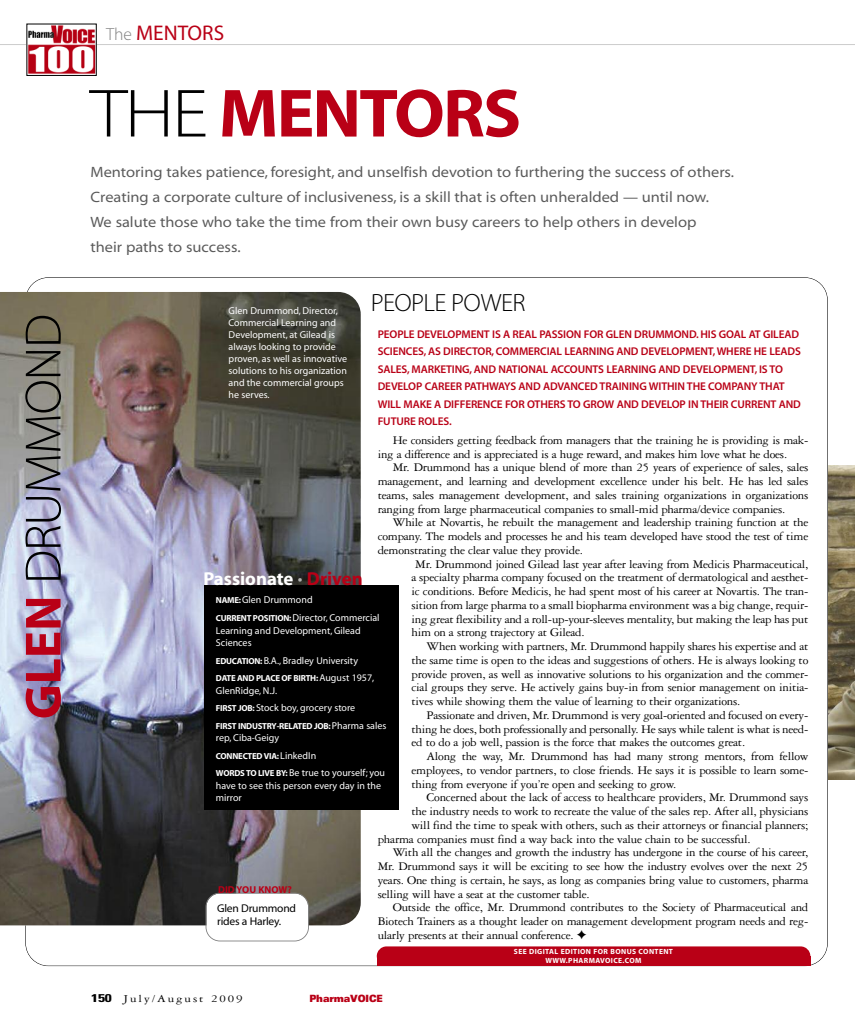
<style>
.page{position:relative;width:855px;height:1035px;background:#fff}
.page>*{position:absolute;margin:0;border:0;box-sizing:border-box;transform-origin:0 0}
.t1{font:68.75px "Myriad MM.700.wt.600.wd";letter-spacing:-.03em;color:#b90016}
.t2{font:51.25px "Myriad MM.215.wt.600.wd";letter-spacing:-.025em;color:#000}
.t3{font:25px "Myriad MM.215.wt.600.wd";letter-spacing:-.025em;color:#000}
.t4{font:21.25px "Myriad MM.400.wt.600.wd";color:#b90016}
.t5{font:18.75px "Myriad MM.700.wt.600.wd";color:#fff}
.t6{font:15px/25px "Myriad MM.215.wt.700.wd";color:#595959}
.t7{font:12.5px/13.8px "Garamond Three";letter-spacing:-.02em;color:#000;text-align:justify}
.t8{font:11.25px/17.5px "Myriad MM.565.wt.600.wd";letter-spacing:-.01em;color:#b90016}
.t9{font:11.25px/13.5px "Myriad MM.400.wt.600.wd";letter-spacing:-.02em;color:#000}
.t10{font:11.25px "Garamond Three";letter-spacing:.15em;color:#000;scale:1.15 1}
.t11{font:10px/12px "Myriad MM.400.wt.600.wd";color:#fff}
.t12{font:10px "Myriad MM.700.wt.600.wd";color:#b90016}
.t13{font:900 expanded 10px "Univers";letter-spacing:-.015em;color:#b90016;scale:.75 1}
.t14{font:8.75px "Myriad MM.700.wt.600.wd";letter-spacing:-.03em;color:#fff}
.t15{font:7.5px/8.6px "Myriad MM.700.wt.600.wd";letter-spacing:.05em;color:#fff;text-align:center}
.s1{font-family:"Myriad MM.700.wt.600.wd";color:#b90016}
.s2{font-family:"Myriad MM.215.wt.600.wd";font-size:17.5px;color:#808080}
.s3{font-family:"Myriad MM.215.wt.700.wd";color:#000}
.s4{font-family:"Myriad MM.565.wt.600.wd";font-size:15px;color:#b3b3b3}
.s5{color:#b90016}
.s6{font-family:"Myriad MM.700.wt.600.wd";font-size:8.75px}
.s7{font-family:"Myriad MM.400.wt.600.wd";font-size:10px}
.s8{font-family:"Univers";font-weight:700;font-stretch:condensed}
</style>
<div class="page">
<img style="left:829px;top:465px;width:26px;height:315px">
<img style="left:0;top:292px;width:361px;height:633px">
<svg style="left:206px;top:893px;width:103px;height:48px"></svg>
<div style="left:377px;top:946px;width:433px;height:20px;background:#b90016;border-radius:10px"></div>
<div style="left:204px;top:586px;width:195px;height:224px;background:#000"></div>
<hr style="left:0;top:44px;width:855px;height:1px;background:#ccc">
<img style="left:29px;top:26px;width:65px;height:48px">
<h2 class="t2" style="left:24px;top:719px;width:407px;rotate:-90deg"><span class="s1">GLEN</span> DRUMMOND</h2>
<h3 class="t4" style="left:106px;top:25px;width:120px"><span class="s2">The</span> MENTORS</h3>
<h1 class="t1" style="left:91px;top:88px;width:432px"><span class="s3">THE</span> MENTORS</h1>
<p class="t6" style="left:91px;top:161px;width:645px">Mentoring takes patience, foresight, and unselfish devotion to furthering the success of others.<br>Creating a corporate culture of inclusiveness, is a skill that is often unheralded — until now.<br>We salute those who take the time from their own busy careers to help others in develop<br>their paths to success.</p>
<h3 class="t3" style="left:371px;top:293px;width:156px">PEOPLE POWER</h3>
<p class="t11" style="left:229px;top:305px;width:120px">Glen Drummond, Director,<br>Commercial Learning and<br>Development, at Gilead is always looking to provide proven, as well as innovative solutions to his organization and the commercial groups he serves.</p>
<p class="t8" style="left:378px;top:326px;width:425px">PEOPLE DEVELOPMENT IS A REAL PASSION FOR GLEN DRUMMOND.HIS GOAL AT GILEAD SCIENCES,AS DIRECTOR,COMMERCIAL LEARNING AND DEVELOPMENT,WHERE HE LEADS SALES, MARKETING,AND NATIONAL ACCOUNTS LEARNING AND DEVELOPMENT, IS TO DEVELOP CAREER PATHWAYS AND ADVANCED TRAINING WITHIN THE COMPANY THAT WILL MAKE A DIFFERENCE FOR OTHERS TO GROW AND DEVELOP IN THEIR CURRENT AND FUTURE ROLES.</p>
<p class="t7" style="left:378px;top:434px;width:432px;text-indent:15px">He considers getting feedback from managers that the training he is providing is mak&shy;ing a difference and is appreciated is a huge reward, and makes him love what he does.</p>
<p class="t7" style="left:378px;top:462px;width:432px;text-indent:15px">Mr. Drummond has a unique blend of more than 25 years of experience of sales, sales management, and learning and development excellence under his belt. He has led sales teams, sales management development, and sales training organizations in organizations ranging from large pharmaceutical companies to small-mid pharma/device companies.</p>
<p class="t7" style="left:378px;top:517px;width:432px;text-indent:15px">While at Novartis, he rebuilt the management and leadership training function at the company. The models and processes he and his team developed have stood the test of time demonstrating the clear value they provide.</p>
<p class="t7" style="left:412px;top:558px;width:398px">Mr. Drummond joined Gilead last year after leaving from Medicis Pharmaceutical, a specialty pharma company focused on the treatment of dermatological and aesthet&shy;ic conditions. Before Medicis, he had spent most of his career at Novartis. The tran&shy;sition from large pharma to a small biopharma environment was a big change, requir&shy;ing great flexibility and a roll-up-your-sleeves mentality, but making the leap has put him on a strong trajectory at Gilead.</p>
<p class="t7" style="left:412px;top:640px;width:398px;text-indent:15px">When working with partners, Mr. Drummond happily shares his expertise and at the same time is open to the ideas and suggestions of others. He is always looking to provide proven, as well as innovative solutions to his organization and the commer&shy;cial groups they serve. He actively gains buy-in from senior management on initia&shy;tives while showing them the value of learning to their organizations.</p>
<p class="t7" style="left:412px;top:709px;width:398px;text-indent:15px">Passionate and driven, Mr. Drummond is very goal-oriented and focused on every&shy;thing he does, both professionally and personally. He says while talent is what is need&shy;ed to do a job well, passion is the force that makes the outcomes great.</p>
<p class="t7" style="left:412px;top:750px;width:398px;text-indent:15px">Along the way, Mr. Drummond has had many strong mentors, from fellow employees, to vendor partners, to close friends. He says it is possible to learn some&shy;thing from everyone if you’re open and seeking to grow.</p>
<p class="t7" style="left:427px;top:792px;width:383px">Concerned about the lack of access to healthcare providers, Mr. Drummond says</p>
<p class="t7" style="left:412px;top:805px;width:398px">the industry needs to work to recreate the value of the sales rep. After all, physicians</p>
<p class="t7" style="left:412px;top:819px;width:398px">will find the time to speak with others, such as their attorneys or financial planners;</p>
<p class="t7" style="left:378px;top:833px;width:374px">pharma companies must find a way back into the value chain to be successful.</p>
<p class="t7" style="left:393px;top:847px;width:417px">With all the changes and growth the industry has undergone in the course of his career,</p>
<p class="t7" style="left:378px;top:860px;width:432px">Mr. Drummond says it will be exciting to see how the industry evolves over the next 25</p>
<p class="t7" style="left:378px;top:874px;width:432px">years. One thing is certain, he says, as long as companies bring value to customers, pharma</p>
<p class="t7" style="left:378px;top:888px;width:214px">selling will have a seat at the customer table.</p>
<p class="t7" style="left:393px;top:902px;width:417px">Outside the office, Mr. Drummond contributes to the Society of Pharmaceutical and</p>
<p class="t7" style="left:378px;top:915px;width:432px">Biotech Trainers as a thought leader on management development program needs and reg-</p>
<p class="t7" style="left:378px;top:929px;width:210px">ularly presents at their annual conference. ✦</p>
<p class="t15" style="left:514px;top:948px;width:161px">SEE DIGITAL EDITION FOR BONUS CONTENT<br>WWW.PHARMAVOICE.COM</p>
<h3 class="t5" style="left:203px;top:572px;width:161px">Passionate <span class="s4">•</span> <span class="s5">Driven</span></h3>
<p class="t11" style="left:216px;top:592px;width:165px;line-height:17.5px"><span class="s6">NAME:</span>Glen Drummond<br><span class="s6">CURRENT POSITION:</span>Director, Commercial</p>
<p class="t11" style="left:216px;top:625px;width:146px;line-height:12.5px">Learning and Development, Gilead<br>Sciences</p>
<p class="t11" style="left:216px;top:655px;width:144px"><span class="s6">EDUCATION:</span>B.A., Bradley University</p>
<p class="t14" style="left:216px;top:675px;width:160px">DATE AND PLACE OF BIRTH:<span class="s7">August 1957,</span></p>
<p class="t11" style="left:216px;top:682px;width:141px;line-height:17.5px">GlenRidge, N.J.<br><span class="s6">FIRST JOB:</span>Stock boy, grocery store</p>
<p class="t14" style="left:216px;top:722px;width:172px">FIRST INDUSTRY-RELATED JOB:<span class="s7">Pharma sales</span></p>
<p class="t11" style="left:216px;top:733px;width:65px">rep, Ciba-Geigy</p>
<p class="t14" style="left:216px;top:752px;width:102px">CONNECTED VIA:<span class="s7">LinkedIn</span></p>
<p class="t11" style="left:216px;top:768px;width:171px;line-height:12.5px"><span class="s6">WORDSTO LIVE BY:</span>Be true to yourself; you have to see this person every day in the mirror</p>
<p class="t12" style="left:218px;top:886px;width:75px">DID YOU KNOW?</p>
<p class="t9" style="left:217px;top:902px;width:80px">Glen Drummond rides a Harley.</p>
<p class="t10" style="left:91px;top:995px;width:133px"><span class="s8">150</span> July/August 2009</p>
<p class="t13" style="left:309px;top:995px;width:99px">PharmaVOICE</p>
</div>
